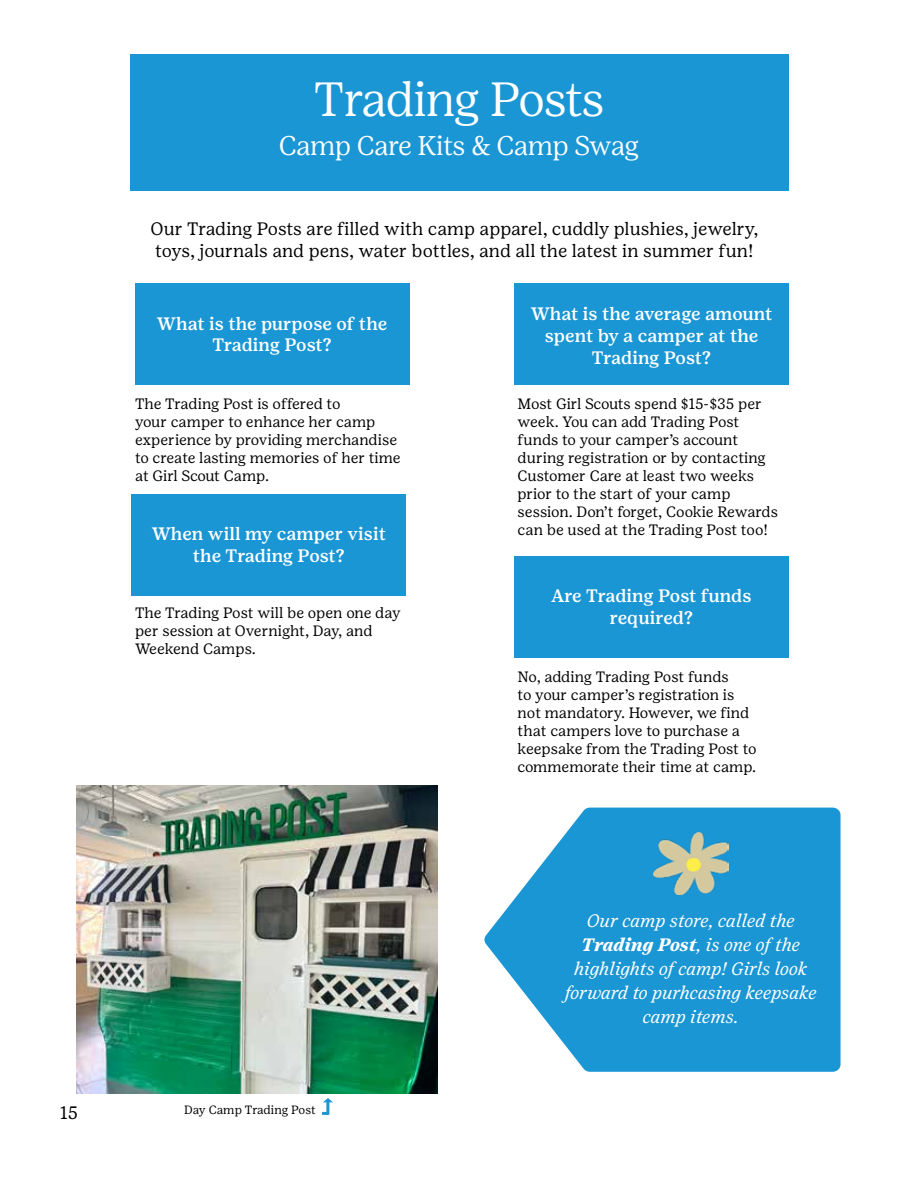
<style>
.page{position:relative;width:918px;height:1188px;background:#fff}
.page>*{position:absolute;margin:0;border:0;box-sizing:border-box;transform-origin:0 0}
.t1{font:300 48px "Girl Scout Display";letter-spacing:-.01em;color:#fff}
.t2{font:300 27px "Girl Scout Display";color:#fff}
.t3{font:500 18px/21.6px "Girl Scout Text";color:#fff;text-align:center}
.t4{font:18px/21.6px "Girl Scout Text";color:#000}
.t5{font:italic 18px/24px "Girl Scout Text";letter-spacing:-.005em;color:#fff;text-align:center}
.t6{font:15px/18px "Girl Scout Text";letter-spacing:-.005em;color:#000}
.t7{font:12px "Girl Scout Text";color:#000}
.s1{font-weight:700}
</style>
<div class="page">
<div style="left:130px;top:54px;width:658px;height:136px;background:#1a96d4"></div>
<div style="left:135px;top:283px;width:274px;height:102px;background:#1a96d4"></div>
<div style="left:132px;top:494px;width:274px;height:102px;background:#1a96d4"></div>
<div style="left:514px;top:283px;width:275px;height:102px;background:#1a96d4"></div>
<div style="left:514px;top:556px;width:275px;height:102px;background:#1a96d4"></div>
<svg style="left:484px;top:808px;width:357px;height:264px;background:#3ca5da"></svg>
<img style="left:653px;top:832px;width:76px;height:62px">
<img style="left:77px;top:786px;width:360px;height:308px">
<hr style="left:326px;top:1100px;width:3px;height:15px;background:#1a96d4">
<svg style="left:323px;top:1098px;width:10px;height:4px"></svg>
<svg style="left:322px;top:1112px;width:4px;height:3px"></svg>
<p class="t4" style="left:60px;top:1101px;width:19px">15</p>
<h1 class="t1" style="left:314px;top:71px;width:292px">Trading Posts</h1>
<h2 class="t2" style="left:279px;top:130px;width:361px">Camp Care Kits &amp; Camp Swag</h2>
<p class="t4" style="left:151px;top:218px;width:609px">Our Trading Posts are filled with camp apparel, cuddly plushies, jewelry, toys, journals and pens, water bottles, and all the latest in summer fun!</p>
<p class="t3" style="left:157px;top:312px;width:232px">What is the purpose of the<br>Trading Post?</p>
<p class="t6" style="left:135px;top:394px;width:267px">The Trading Post is offered to<br>your camper to enhance her camp experience by providing merchandise to create lasting memories of her time at Girl Scout Camp.</p>
<p class="t3" style="left:152px;top:523px;width:236px">When will my camper visit the Trading Post?</p>
<p class="t6" style="left:135px;top:604px;width:267px">The Trading Post will be open one day per session at Overnight, Day, and<br>Weekend Camps.</p>
<p class="t7" style="left:184px;top:1102px;width:133px">Day Camp Trading Post</p>
<p class="t3" style="left:531px;top:303px;width:243px">What is the average amount spent by a camper at the<br>Trading Post?</p>
<p class="t6" style="left:518px;top:394px;width:262px">Most Girl Scouts spend $15-$35 per week. You can add Trading Post funds to your camper’s account during registration or by contacting Customer Care at least two weeks prior to the start of your camp session. Don’t forget, Cookie Rewards can be used at the Trading Post too!</p>
<p class="t3" style="left:552px;top:585px;width:202px">Are Trading Post funds required?</p>
<p class="t6" style="left:518px;top:667px;width:241px">No, adding Trading Post funds<br>to your camper’s registration is not mandatory. However, we find that campers love to purchase a keepsake from the Trading Post to commemorate their time at camp.</p>
<p class="t5" style="left:565px;top:909px;width:254px">Our camp store, called the<br><span class="s1">Trading Post</span>, is one of the highlights of camp! Girls look forward to purhcasing keepsake camp items.</p>
</div>
